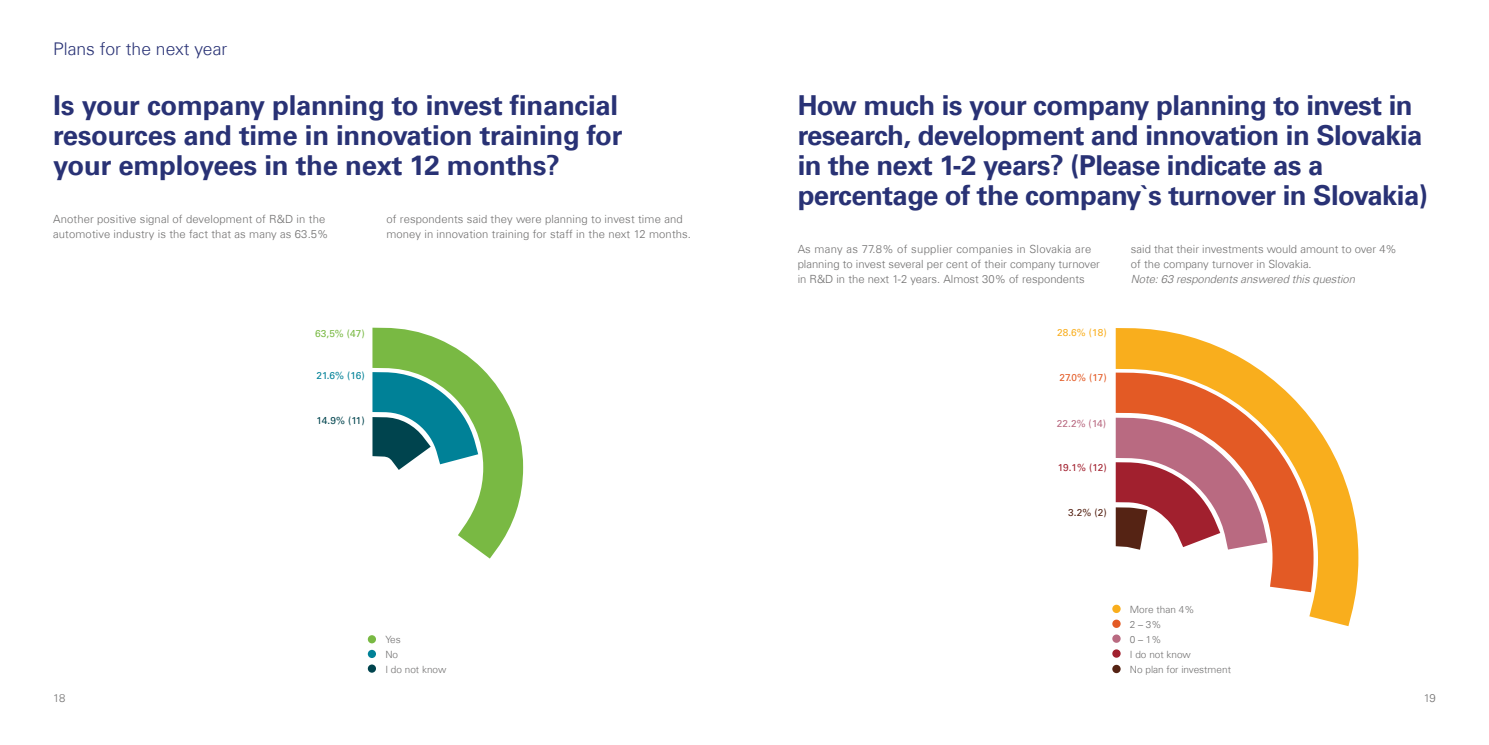
<style>
.page{position:relative;width:1489px;height:745px;background:#fff}
.page>*{position:absolute;margin:0;border:0;box-sizing:border-box;transform-origin:0 0}
.t1{font:700 27.5px/30px "Universfor KPMG";letter-spacing:-.02em;color:#293275}
.t2{font:300 17.5px "Universfor KPMG";color:#293275}
.t3{font:300 11.25px/15px "Universfor KPMG";letter-spacing:.01em;color:#706f6f}
.t4{font:italic 300 11.25px "Universfor KPMG";letter-spacing:-.01em;color:#706f6f}
.t5{font:300 10px/15px "Universfor KPMG";color:#706f6f}
.t6{font:10px "Universfor KPMG";color:#79b943}
.t7{font:10px "Universfor KPMG";color:#00444e}
.t8{font:10px "Universfor KPMG";color:#008197}
.t9{font:10px "Universfor KPMG";color:#b96a81}
.t10{font:10px "Universfor KPMG";color:#a1202e}
.t11{font:10px "Universfor KPMG";color:#f9ae1d}
.t12{font:10px "Universfor KPMG";color:#e35a25}
.t13{font:10px "Universfor KPMG";color:#552314}
</style>
<div class="page">
<svg style="left:368px;top:634px;width:8px;height:9px"></svg>
<div style="left:368px;top:649px;width:8px;height:8px;background:#008197;border-radius:50%"></div>
<div style="left:368px;top:664px;width:8px;height:8px;background:#00444e;border-radius:50%"></div>
<svg style="left:372px;top:327px;width:152px;height:232px"></svg>
<svg style="left:372px;top:339px;width:140px;height:203px"></svg>
<svg style="left:1112px;top:328px;width:247px;height:311px"></svg>
<svg style="left:1112px;top:358px;width:212px;height:246px"></svg>
<svg style="left:1112px;top:384px;width:190px;height:195px"></svg>
<div style="left:1112px;top:664px;width:8px;height:8px;background:#552314;border-radius:50%"></div>
<div style="left:1112px;top:619px;width:8px;height:8px;background:#e35a25;border-radius:50%"></div>
<div style="left:1112px;top:649px;width:8px;height:8px;background:#a1202e;border-radius:50%"></div>
<div style="left:1112px;top:604px;width:8px;height:8px;background:#f9ae1d;border-radius:50%"></div>
<div style="left:1112px;top:634px;width:8px;height:8px;background:#b96a81;border-radius:50%"></div>
<h2 class="t2" style="left:53px;top:38px;width:175px">Plans for the next year</h2>
<h1 class="t1" style="left:53px;top:91px;width:571px">Is your company planning to invest financial resources and time in innovation training for your employees in the next 12 months?</h1>
<p class="t3" style="left:53px;top:211px;width:277px">Another positive signal of development of R&amp;D in the automotive industry is the fact that as many as 63.5%</p>
<p class="t3" style="left:386px;top:211px;width:306px">of respondents said they were planning to invest time and money in innovation training for staff in the next 12 months.</p>
<p class="t6" style="left:315px;top:327px;width:51px">63,5% (47)</p>
<p class="t8" style="left:316px;top:369px;width:50px">21.6% (16)</p>
<p class="t7" style="left:316px;top:414px;width:50px">14.9% (11)</p>
<p class="t5" style="left:385px;top:631px;width:62px">Yes<br>No<br>I do not know</p>
<h1 class="t1" style="left:797px;top:91px;width:631px">How much is your company planning to invest in research, development and innovation in Slovakia in the next 1-2 years? (Please indicate as a percentage of the company`s turnover in Slovakia)</h1>
<p class="t3" style="left:797px;top:241px;width:304px">As many as 77.8% of supplier companies in Slovakia are planning to invest several per cent of their company turnover in R&amp;D in the next 1-2 years. Almost 30% of respondents</p>
<p class="t3" style="left:1130px;top:241px;width:267px">said that their investments would amount to over 4% of the company turnover in Slovakia.</p>
<p class="t4" style="left:1130px;top:272px;width:225px">Note: 63 respondents answered this question</p>
<p class="t11" style="left:1057px;top:326px;width:51px">28.6% (18)</p>
<p class="t12" style="left:1059px;top:371px;width:49px">27.0% (17)</p>
<p class="t9" style="left:1056px;top:417px;width:51px">22.2% (14)</p>
<p class="t10" style="left:1057px;top:461px;width:50px">19.1% (12)</p>
<p class="t13" style="left:1068px;top:505px;width:40px">3.2% (2)</p>
<p class="t5" style="left:1129px;top:601px;width:103px">More than 4%<br>2 – 3%<br>0 – 1%<br>I do not know<br>No plan for investment</p>
<p class="t3" style="left:53px;top:690px;width:14px">18</p>
<p class="t3" style="left:1423px;top:690px;width:13px">19</p>
</div>
